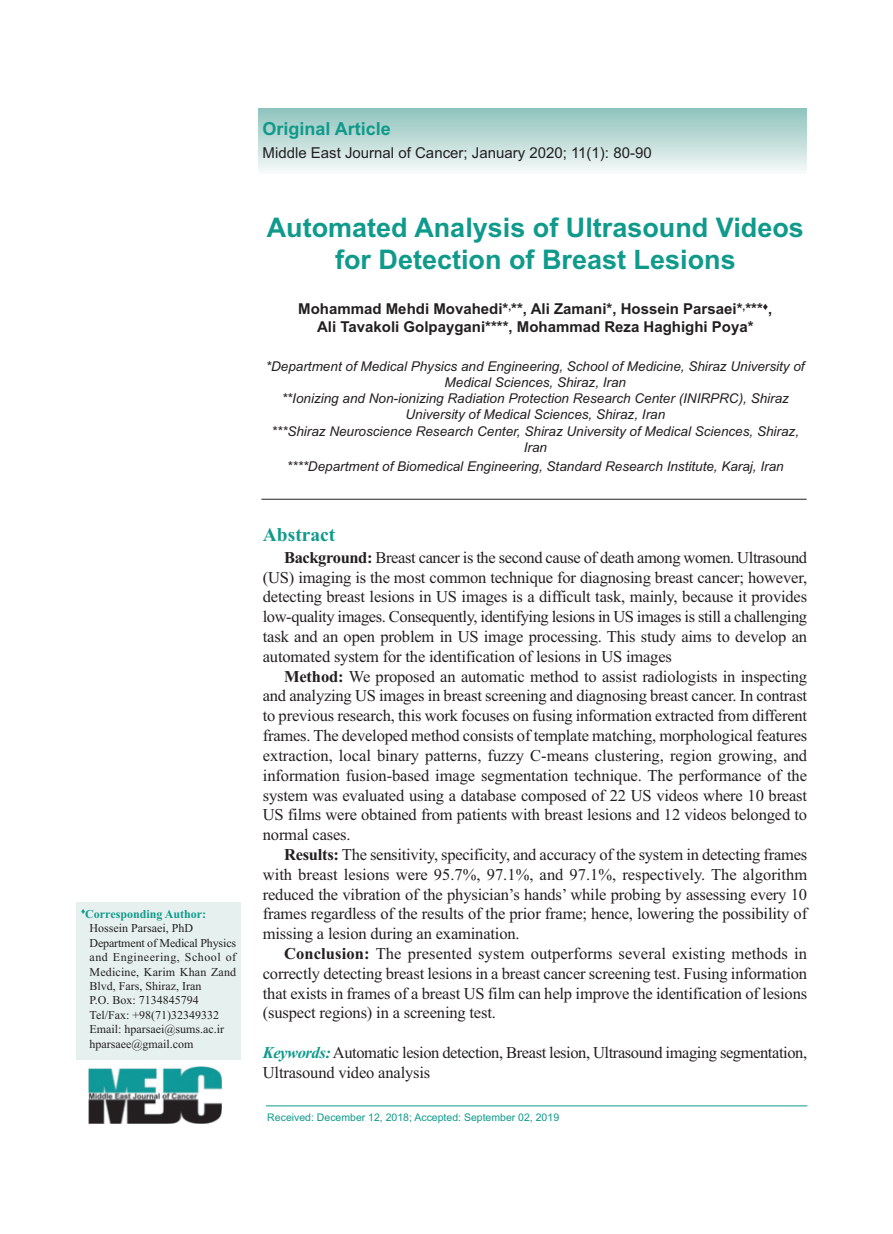
<style>
.page{position:relative;width:893px;height:1234px;background:#fff}
.page>*{position:absolute;margin:0;border:0;box-sizing:border-box;transform-origin:0 0}
.t1{font:700 27px/32.4px "Arial";color:#0f9a8c;text-align:center}
.t2{font:700 19.5px "Times New Roman";color:#0f9a8c}
.t3{font:700 18px "Arial";color:#0f9a8c}
.t4{font:16.5px/19.8px "Times New Roman";letter-spacing:-.01em;color:#231f20;text-align:justify}
.t5{font:700 15px "Arial";color:#231f20}
.t6{font:15px "Arial";color:#231f20}
.t7{font:italic 13.5px/16.2px "Arial";color:#231f20;text-align:center}
.t8{font:12px/14.4px "Times New Roman";color:#231f20;text-align:justify}
.t9{font:700 12px "Times New Roman";color:#0f9a8c}
.t10{font:10.5px "Arial";color:#0f9a8c}
.s1{font-weight:700}
.s2{font-weight:700;font-style:italic;color:#0f9a8c}
</style>
<div class="page">
<div style="left:77px;top:901px;width:164px;height:158px;background:#e6f1ef"></div>
<div style="left:258px;top:109px;width:548px;height:65px;background:linear-gradient(to bottom,#8fc3bd,#f7faf9)"></div>
<hr style="left:261px;top:499px;width:546px;height:1px;background:#231f20">
<img style="left:88px;top:1066px;width:133px;height:57px">
<hr style="left:266px;top:1105px;width:541px;height:1px;background:#0f9a8c">
<p class="t9" style="left:81px;top:909px;width:127px"><sup>♦</sup>Corresponding Author:</p>
<p class="t8" style="left:90px;top:922px;width:105px">Hossein Parsaei, PhD</p>
<p class="t8" style="left:90px;top:936px;width:148px">Department of Medical Physics and Engineering, School of Medicine, Karim Khan Zand Blvd, Fars, Shiraz, Iran</p>
<p class="t8" style="left:90px;top:994px;width:111px">P.O. Box: 7134845794</p>
<p class="t8" style="left:90px;top:1008px;width:131px">Tel/Fax: +98(71)32349332</p>
<p class="t8" style="left:90px;top:1022px;width:136px">Email: hparsaei@sums.ac.ir</p>
<p class="t8" style="left:90px;top:1037px;width:106px">hparsaee@gmail.com</p>
<p class="t3" style="left:263px;top:122px;width:130px">Original Article</p>
<p class="t6" style="left:263px;top:147px;width:391px">Middle East Journal of Cancer; January 2020; 11(1): 80-90</p>
<p class="t1" style="left:267px;top:213px;width:539px">Automated Analysis of Ultrasound Videos for Detection of Breast Lesions</p>
<p class="t5" style="left:298px;top:303px;width:476px">Mohammad Mehdi Movahedi*<sup>,</sup>**, Ali Zamani*, Hossein Parsaei*<sup>,</sup>***<sup>♦</sup>,</p>
<p class="t5" style="left:317px;top:321px;width:438px">Ali Tavakoli Golpaygani****, Mohammad Reza Haghighi Poya*</p>
<p class="t7" style="left:266px;top:359px;width:540px">*Department of Medical Physics and Engineering, School of Medicine, Shiraz University of<br>Medical Sciences, Shiraz, Iran</p>
<p class="t7" style="left:282px;top:391px;width:509px">**Ionizing and Non-ionizing Radiation Protection Research Center (INIRPRC), Shiraz<br>University of Medical Sciences, Shiraz, Iran</p>
<p class="t7" style="left:272px;top:424px;width:529px">***Shiraz Neuroscience Research Center, Shiraz University of Medical Sciences, Shiraz,<br>Iran</p>
<p class="t7" style="left:287px;top:459px;width:498px">****Department of Biomedical Engineering, Standard Research Institute, Karaj, Iran</p>
<p class="t2" style="left:263px;top:528px;width:74px">Abstract</p>
<p class="t4" style="left:263px;top:548px;width:546px;text-indent:21px"><span class="s1">Background:</span> Breast cancer is the second cause of death among women. Ultrasound (US) imaging is the most common technique for diagnosing breast cancer; however, detecting breast lesions in US images is a difficult task, mainly, because it provides low-quality images. Consequently, identifying lesions in US images is still a challenging task and an open problem in US image processing. This study aims to develop an automated system for the identification of lesions in US images</p>
<p class="t4" style="left:263px;top:667px;width:546px;text-indent:21px"><span class="s1">Method:</span> We proposed an automatic method to assist radiologists in inspecting and analyzing US images in breast screening and diagnosing breast cancer. In contrast to previous research, this work focuses on fusing information extracted from different frames. The developed method consists of template matching, morphological features extraction, local binary patterns, fuzzy C-means clustering, region growing, and information fusion-based image segmentation technique. The performance of the system was evaluated using a database composed of 22 US videos where 10 breast US films were obtained from patients with breast lesions and 12 videos belonged to normal cases.</p>
<p class="t4" style="left:263px;top:845px;width:546px;text-indent:21px"><span class="s1">Results:</span> The sensitivity, specificity, and accuracy of the system in detecting frames with breast lesions were 95.7%, 97.1%, and 97.1%, respectively. The algorithm reduced the vibration of the physician’s hands’ while probing by assessing every 10 frames regardless of the results of the prior frame; hence, lowering the possibility of missing a lesion during an examination.</p>
<p class="t4" style="left:263px;top:944px;width:546px;text-indent:21px"><span class="s1">Conclusion:</span> The presented system outperforms several existing methods in correctly detecting breast lesions in a breast cancer screening test. Fusing information that exists in frames of a breast US film can help improve the identification of lesions (suspect regions) in a screening test.</p>
<p class="t4" style="left:263px;top:1043px;width:546px"><span class="s2">Keywords:</span> Automatic lesion detection, Breast lesion, Ultrasound imaging segmentation,<br>Ultrasound video analysis</p>
<p class="t10" style="left:267px;top:1113px;width:293px">Received: December 12, 2018; Accepted: September 02, 2019</p>
</div>
